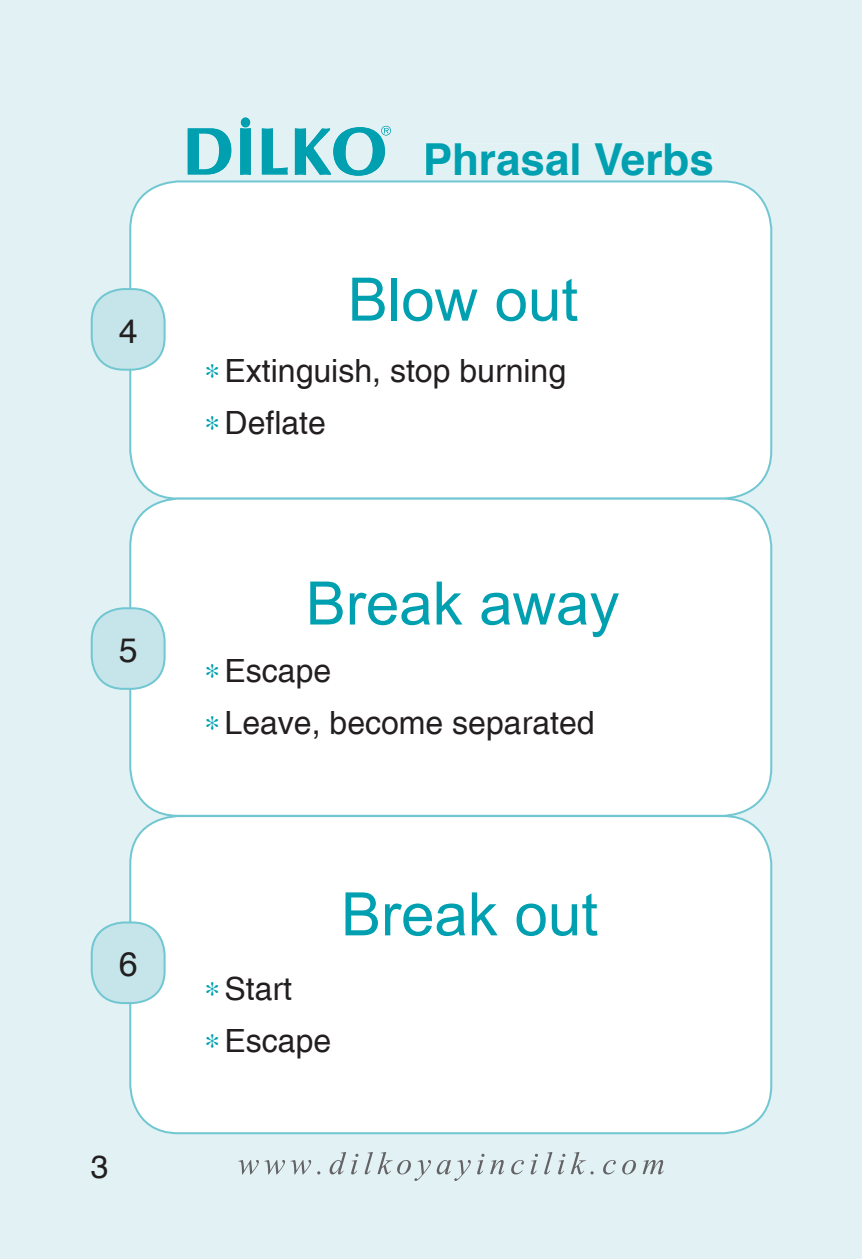
<style>
.page{position:relative;width:862px;height:1259px;background:#fff}
.page>*{position:absolute;margin:0;border:0;box-sizing:border-box;transform-origin:0 0}
.t1{font:60px "Arial";color:#00a0b0}
.t2{font:700 44px "Helvetica";color:#00a0b0}
.t3{font:34px "Helvetica";color:#231f20}
.t4{font:32px/52px "Helvetica T.";color:#231f20}
.t5{font:32px "Helvetica";color:#231f20}
.s1{color:#00a0b0}
</style>
<div class="page">
<div style="left:0;top:0;width:828px;height:1259px;background:#e1f1f4"></div>
<svg style="left:188px;top:128px;width:43px;height:47px;background:#5dc1cc"></svg>
<svg style="left:240px;top:117px;width:11px;height:58px"></svg>
<svg style="left:262px;top:128px;width:26px;height:47px"></svg>
<svg style="left:295px;top:126px;width:96px;height:50px;background:#78cbd4"></svg>
<div style="left:426px;top:144px;width:286px;height:32px;background:#e1f1f4"></div>
<div style="left:828px;top:0;width:34px;height:1259px;background:#e1f1f4"></div>
<div style="left:130px;top:181px;width:641px;height:317px;background:#fff;border-radius:48px"></div>
<div style="left:130px;top:816px;width:641px;height:317px;background:#fff;border-radius:48px"></div>
<div style="left:130px;top:498px;width:641px;height:318px;background:#fff;border-radius:48px"></div>
<div style="left:129px;top:497px;width:643px;height:320px;border:2px solid #71c7d1;border-radius:48px"></div>
<div style="left:92px;top:289px;width:73px;height:81px;background:#c5e5ea;border-radius:32px"></div>
<div style="left:91px;top:288px;width:75px;height:83px;border:2px solid #71c7d1;border-radius:32px"></div>
<div style="left:92px;top:922px;width:73px;height:81px;background:#c5e5ea;border-radius:32px"></div>
<div style="left:91px;top:921px;width:75px;height:83px;border:2px solid #71c7d1;border-radius:32px"></div>
<div style="left:92px;top:608px;width:73px;height:81px;background:#c5e5ea;border-radius:32px"></div>
<div style="left:91px;top:607px;width:75px;height:83px;border:2px solid #71c7d1;border-radius:32px"></div>
<svg style="left:238px;top:1151px;width:426px;height:30px;background:#d2e0e3"></svg>
<p class="t3" style="left:119px;top:308px;width:20px">4</p>
<p class="t3" style="left:119px;top:627px;width:20px">5</p>
<p class="t3" style="left:119px;top:941px;width:20px">6</p>
<p class="t5" style="left:91px;top:1144px;width:19px">3</p>
<h2 class="t2" style="left:423px;top:130px;width:293px">Phrasal Verbs</h2>
<h1 class="t1" style="left:348px;top:260px;width:232px">Blow out</h1>
<p class="t4" style="left:205px;top:344px;width:363px"><span class="s1">∗</span> Extinguish, stop burning <span class="s1">∗</span> Deflate</p>
<h1 class="t1" style="left:306px;top:564px;width:315px">Break away</h1>
<p class="t4" style="left:205px;top:645px;width:391px"><span class="s1">∗</span> Escape<br><span class="s1">∗</span> Leave, become separated</p>
<h1 class="t1" style="left:341px;top:875px;width:258px">Break out</h1>
<p class="t4" style="left:205px;top:962px;width:128px"><span class="s1">∗</span> Start<br><span class="s1">∗</span> Escape</p>
</div>
